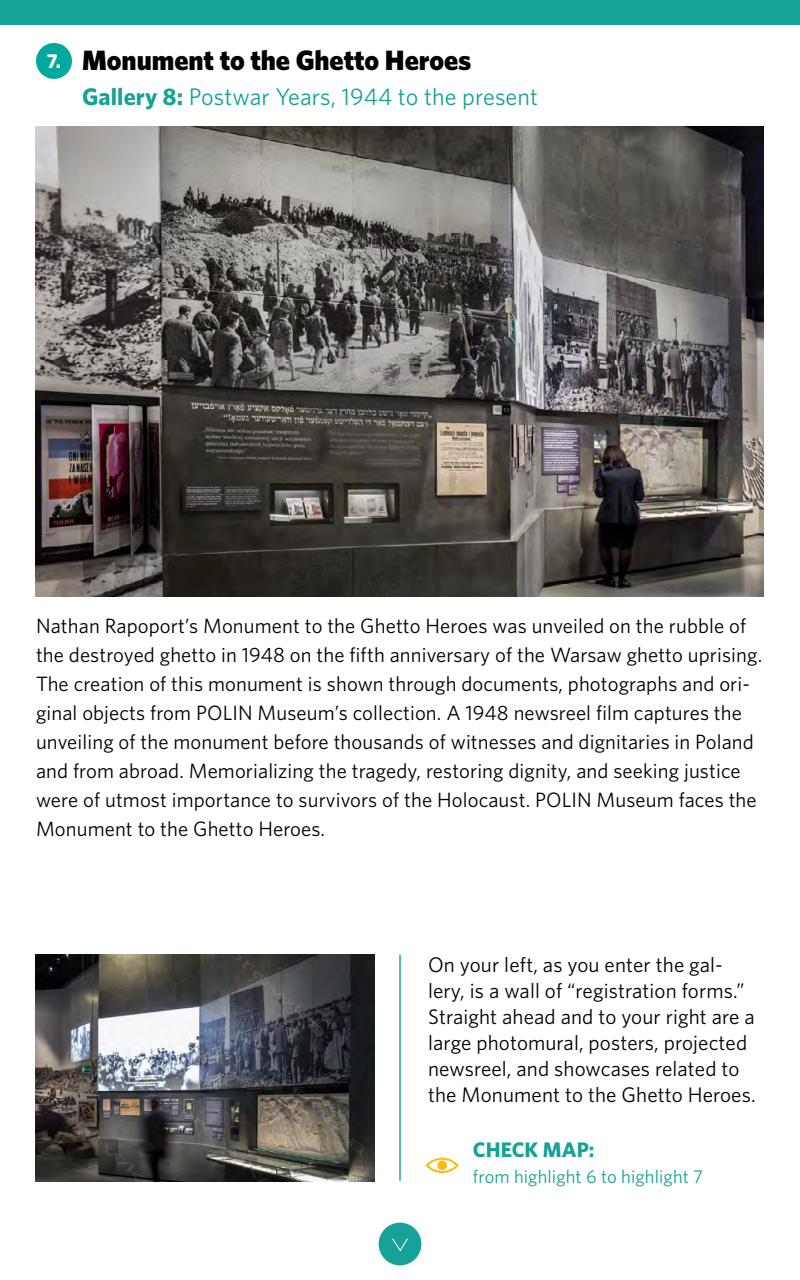
<style>
.page{position:relative;width:800px;height:1280px;background:#fff}
.page>*{position:absolute;margin:0;border:0;box-sizing:border-box;transform-origin:0 0}
.t1{font:900 28px "Whitney";color:#000}
.t2{font:24px "Whitney";letter-spacing:.005em;color:#17a297}
.t3{font:21.1px/26px "Whitney";letter-spacing:.005em;color:#000}
.t4{font:700 21.1px "Whitney";letter-spacing:.005em;color:#17a297}
.t5{font:20.7px/29px "Whitney";letter-spacing:.005em;color:#000}
.t6{font:18.6px "Whitney";letter-spacing:.005em;color:#17a297}
.s1{font-weight:700;font-size:20.2px;color:#fff}
.s2{font-weight:700}
</style>
<div class="page">
<div style="left:379px;top:1223px;width:42px;height:42px;background:#17a297;border-radius:50%"></div>
<svg style="left:392px;top:1238px;width:16px;height:14px"></svg>
<div style="left:426px;top:1158px;width:32px;height:15px;border:2px solid #febc10;border-radius:50%"></div>
<div style="left:437px;top:1161px;width:10px;height:9px;background:#febc10;border-radius:50%"></div>
<div style="left:36px;top:43px;width:36px;height:36px;background:#00a99d;border-radius:50%"></div>
<img style="left:36px;top:127px;width:728px;height:470px">
<img style="left:35px;top:955px;width:339px;height:226px">
<div style="left:0;top:0;width:800px;height:25px;background:#17a297"></div>
<hr style="left:399px;top:955px;width:2px;height:226px;background:#17a297">
<h1 class="t1" style="left:47px;top:42px;width:426px"><span class="s1">7.</span> Monument to the Ghetto Heroes</h1>
<p class="t2" style="left:82px;top:81px;width:458px"><span class="s2">GALLERY 8:</span> Postwar Years, 1944 to the present</p>
<p class="t5" style="left:36px;top:610px;width:728px">Nathan Rapoport’s Monument to the Ghetto Heroes was unveiled on the rubble of the destroyed ghetto in 1948 on the fifth anniversary of the Warsaw ghetto uprising.<br>The creation of this monument is shown through documents, photographs and ori&shy;ginal objects from POLI N Museum’s collection. A 1948 newsreel film captures the unveiling of the monument before thousands of witnesses and dignitaries in Poland and from abroad. Memorializing the tragedy, restoring dignity, and seeking justice were of utmost importance to survivors of the Holocaust. POLI N Museum faces the Monument to the Ghetto Heroes.</p>
<p class="t3" style="left:428px;top:951px;width:329px">On your left, as you enter the gal&shy;lery, is a wall of “registration forms.” Straight ahead and to your right are a large photomural, posters, projected newsreel, and showcases related to the Monument to the Ghetto Heroes.</p>
<p class="t4" style="left:473px;top:1136px;width:123px">CHECK MAP:</p>
<p class="t6" style="left:473px;top:1165px;width:232px">from highlight 6 to highlight 7</p>
</div>
